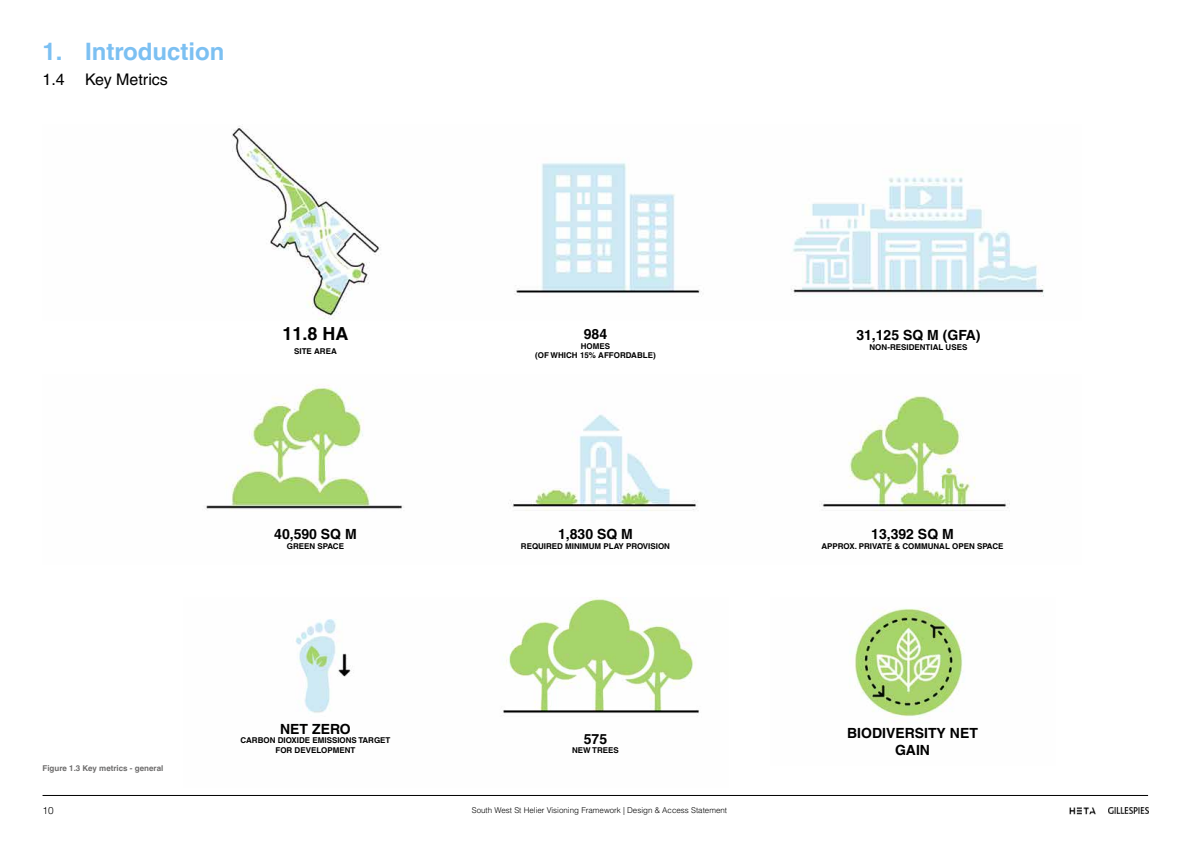
<style>
.page{position:relative;width:1191px;height:842px;background:#fff}
.page>*{position:absolute;margin:0;border:0;box-sizing:border-box;transform-origin:0 0}
.t1{font:700 24px "Helvetica LT Pro";color:#7cc0f2}
.t2{font:700 18px "Helvetica LT Pro";color:#000}
.t3{font:16px "Helvetica LT Pro";color:#000}
.t4{font:700 14px/16.8px "Helvetica LT Pro";color:#000;text-align:center}
.t5{font:300 10px "Helvetica LT Pro";color:#000}
.t6{font:700 8px/9.6px "Helvetica LT Pro";color:#000;text-align:center}
.t7{font:300 8px "Helvetica LT Pro";color:#000}
.t8{font:700 8px "Helvetica LT Pro";color:#6d6c6c}
</style>
<div class="page">
<hr style="left:43px;top:795px;width:1105px;height:1px;background:#000">
<img style="left:1069px;top:807px;width:27px;height:8px">
<img style="left:1108px;top:808px;width:40px;height:6px">
<img style="left:296px;top:619px;width:55px;height:94px">
<img style="left:232px;top:126px;width:812px;height:194px">
<img style="left:206px;top:385px;width:804px;height:126px">
<img style="left:503px;top:599px;width:196px;height:117px">
<img style="left:854px;top:607px;width:111px;height:112px">
<h1 class="t1" style="left:43px;top:43px;width:184px">1. Introduction</h1>
<h3 class="t3" style="left:43px;top:74px;width:24px">1.4</h3>
<h3 class="t3" style="left:85px;top:74px;width:84px">Key Metrics</h3>
<p class="t8" style="left:43px;top:765px;width:122px">Figure 1.3 Key metrics - general</p>
<h2 class="t2" style="left:282px;top:327px;width:68px">11.8 HA</h2>
<p class="t6" style="left:294px;top:347px;width:44px">SITE AREA</p>
<h3 class="t4" style="left:274px;top:527px;width:84px">40,590 SQ M</h3>
<p class="t6" style="left:287px;top:542px;width:59px">GREEN SPACE</p>
<h3 class="t4" style="left:584px;top:327px;width:25px">984</h3>
<p class="t6" style="left:535px;top:342px;width:122px">HOMES<br>(OF WHICH 15% AFFORDABLE)</p>
<h3 class="t4" style="left:558px;top:527px;width:76px">1,830 SQ M</h3>
<p class="t6" style="left:521px;top:542px;width:151px">REQUIRED MINIMUM PLAY PROVISION</p>
<h3 class="t4" style="left:856px;top:328px;width:126px">31,125 SQ M (GFA)</h3>
<p class="t6" style="left:869px;top:343px;width:99px">NON-RESIDENTIAL USES</p>
<h3 class="t4" style="left:871px;top:527px;width:84px">13,392 SQ M</h3>
<p class="t6" style="left:821px;top:542px;width:183px">APPROX. PRIVATE &amp; COMMUNAL OPEN SPACE</p>
<h3 class="t4" style="left:280px;top:722px;width:72px">NET ZERO</h3>
<p class="t6" style="left:240px;top:736px;width:152px">CARBON DIOXIDE EMISSIONS TARGET<br>FOR DEVELOPMENT</p>
<h3 class="t4" style="left:847px;top:726px;width:132px">BIODIVERSITY NET<br>GAIN</h3>
<h3 class="t4" style="left:584px;top:731px;width:25px">575</h3>
<p class="t6" style="left:572px;top:746px;width:48px">NEW TREES</p>
<p class="t5" style="left:43px;top:807px;width:13px">10</p>
<p class="t7" style="left:472px;top:808px;width:257px">South West St Helier Visioning Framework | Design &amp; Access Statement</p>
</div>
